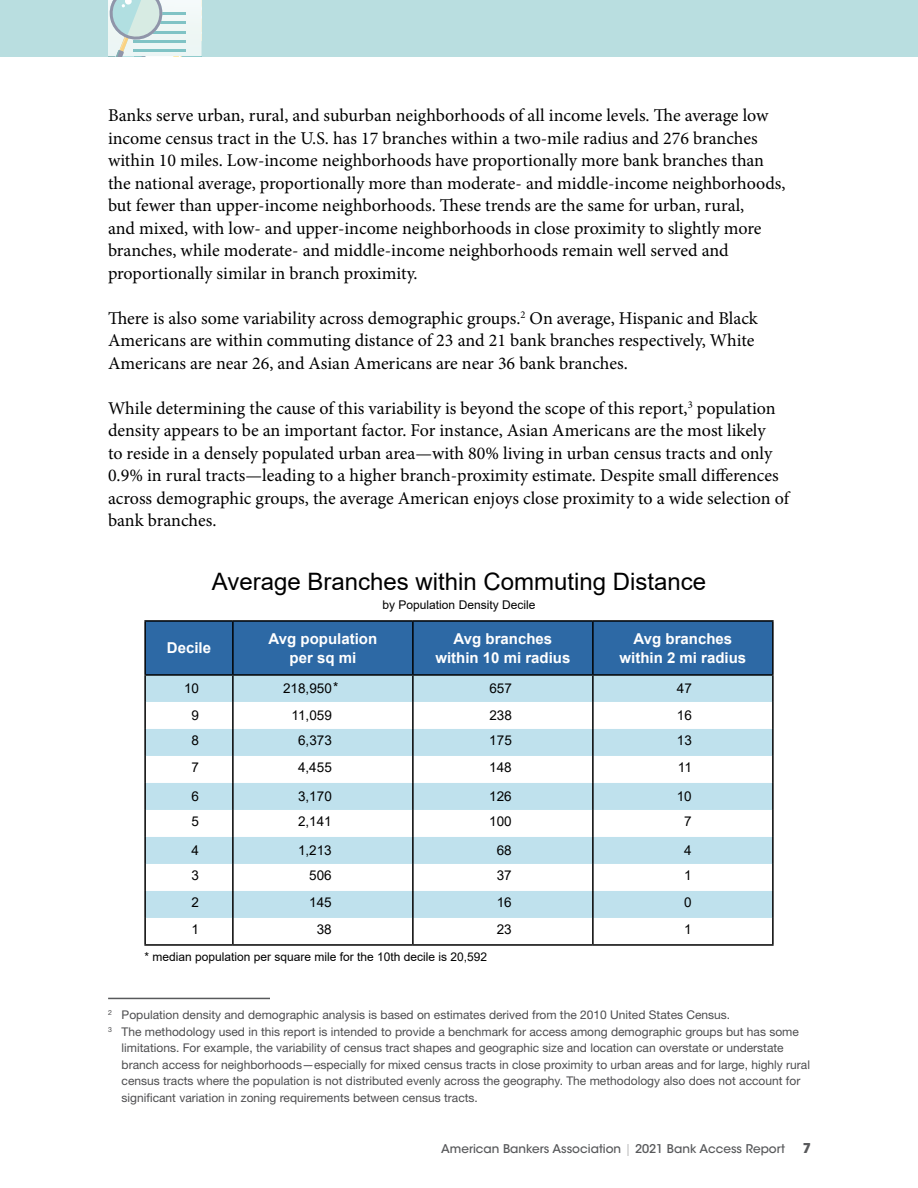
<style>
.page{position:relative;width:918px;height:1188px;background:#fff}
.page>*{position:absolute;margin:0;border:0;box-sizing:border-box;transform-origin:0 0}
.t1{font:24px "Arial";color:#000}
.t2{font:18px/22.5px "Minion Pro";color:#000}
.t3{font:700 15px/19.5px "Arial";color:#fff;text-align:center}
.t4{font:13.5px "Arial";color:#000}
.t5{font:700 13.5px "ITC Avant Garde Std";color:#58595b}
.t6{font:12px "Helvetica Neue LT Std";color:#4d4d4f}
.t7{font:12px "Arial";color:#000}
.t8{font:500 12px "ITC Avant Garde Std";color:#58595b}
.s1{font-weight:200}
</style>
<div class="page">
<div style="left:202px;top:0;width:716px;height:56px;background:#b9dee0"></div>
<div style="left:0;top:0;width:108px;height:56px;background:#b9dee0"></div>
<svg style="left:108px;top:0;width:94px;height:56px"></svg>
<hr style="left:108px;top:998px;width:162px;height:1px;background:#58595b">
<div style="left:146px;top:622px;width:626px;height:52px;background:#2d69a5"></div>
<svg style="left:146px;top:676px;width:626px;height:134px;fill:#bfe1ed"></svg>
<svg style="left:146px;top:837px;width:626px;height:81px;fill:#bfe1ed"></svg>
<hr style="left:144px;top:620px;width:89px;height:2px;background:#000">
<hr style="left:144px;top:622px;width:2px;height:52px;background:#000">
<hr style="left:233px;top:620px;width:180px;height:2px;background:#000">
<hr style="left:232px;top:622px;width:2px;height:52px;background:#000">
<hr style="left:413px;top:620px;width:180px;height:2px;background:#000">
<hr style="left:412px;top:622px;width:2px;height:52px;background:#000">
<hr style="left:593px;top:620px;width:181px;height:2px;background:#000">
<hr style="left:592px;top:622px;width:2px;height:52px;background:#000">
<hr style="left:772px;top:622px;width:2px;height:52px;background:#000">
<hr style="left:144px;top:674px;width:89px;height:2px;background:#000">
<hr style="left:144px;top:676px;width:2px;height:26px;background:#000">
<hr style="left:233px;top:674px;width:180px;height:2px;background:#000">
<hr style="left:232px;top:676px;width:2px;height:26px;background:#000">
<hr style="left:413px;top:674px;width:180px;height:2px;background:#000">
<hr style="left:412px;top:676px;width:2px;height:26px;background:#000">
<hr style="left:593px;top:674px;width:181px;height:2px;background:#000">
<hr style="left:592px;top:676px;width:2px;height:26px;background:#000">
<hr style="left:772px;top:676px;width:2px;height:26px;background:#000">
<hr style="left:144px;top:702px;width:2px;height:27px;background:#000">
<hr style="left:232px;top:702px;width:2px;height:27px;background:#000">
<hr style="left:412px;top:702px;width:2px;height:27px;background:#000">
<hr style="left:592px;top:702px;width:2px;height:27px;background:#000">
<hr style="left:772px;top:702px;width:2px;height:27px;background:#000">
<hr style="left:144px;top:729px;width:2px;height:27px;background:#000">
<hr style="left:232px;top:729px;width:2px;height:27px;background:#000">
<hr style="left:412px;top:729px;width:2px;height:27px;background:#000">
<hr style="left:592px;top:729px;width:2px;height:27px;background:#000">
<hr style="left:772px;top:729px;width:2px;height:27px;background:#000">
<hr style="left:144px;top:756px;width:2px;height:27px;background:#000">
<hr style="left:232px;top:756px;width:2px;height:27px;background:#000">
<hr style="left:412px;top:756px;width:2px;height:27px;background:#000">
<hr style="left:592px;top:756px;width:2px;height:27px;background:#000">
<hr style="left:772px;top:756px;width:2px;height:27px;background:#000">
<hr style="left:144px;top:783px;width:2px;height:27px;background:#000">
<hr style="left:232px;top:783px;width:2px;height:27px;background:#000">
<hr style="left:412px;top:783px;width:2px;height:27px;background:#000">
<hr style="left:592px;top:783px;width:2px;height:27px;background:#000">
<hr style="left:772px;top:783px;width:2px;height:27px;background:#000">
<hr style="left:144px;top:810px;width:2px;height:27px;background:#000">
<hr style="left:232px;top:810px;width:2px;height:27px;background:#000">
<hr style="left:412px;top:810px;width:2px;height:27px;background:#000">
<hr style="left:592px;top:810px;width:2px;height:27px;background:#000">
<hr style="left:772px;top:810px;width:2px;height:27px;background:#000">
<hr style="left:144px;top:837px;width:2px;height:27px;background:#000">
<hr style="left:232px;top:837px;width:2px;height:27px;background:#000">
<hr style="left:412px;top:837px;width:2px;height:27px;background:#000">
<hr style="left:592px;top:837px;width:2px;height:27px;background:#000">
<hr style="left:772px;top:837px;width:2px;height:27px;background:#000">
<hr style="left:144px;top:864px;width:2px;height:27px;background:#000">
<hr style="left:232px;top:864px;width:2px;height:27px;background:#000">
<hr style="left:412px;top:864px;width:2px;height:27px;background:#000">
<hr style="left:592px;top:864px;width:2px;height:27px;background:#000">
<hr style="left:772px;top:864px;width:2px;height:27px;background:#000">
<hr style="left:144px;top:891px;width:2px;height:27px;background:#000">
<hr style="left:232px;top:891px;width:2px;height:27px;background:#000">
<hr style="left:412px;top:891px;width:2px;height:27px;background:#000">
<hr style="left:592px;top:891px;width:2px;height:27px;background:#000">
<hr style="left:772px;top:891px;width:2px;height:27px;background:#000">
<hr style="left:144px;top:918px;width:2px;height:26px;background:#000">
<hr style="left:232px;top:918px;width:2px;height:26px;background:#000">
<hr style="left:412px;top:918px;width:2px;height:26px;background:#000">
<hr style="left:592px;top:918px;width:2px;height:26px;background:#000">
<hr style="left:772px;top:918px;width:2px;height:26px;background:#000">
<hr style="left:144px;top:944px;width:89px;height:2px;background:#000">
<hr style="left:233px;top:944px;width:180px;height:2px;background:#000">
<hr style="left:413px;top:944px;width:180px;height:2px;background:#000">
<hr style="left:593px;top:944px;width:181px;height:2px;background:#000">
<p class="t2" style="left:108px;top:104px;width:679px">Banks serve urban, rural, and suburban neighborhoods of all income levels. The average low income census tract in the U.S. has 17 branches within a two-mile radius and 276 branches within 10 miles. Low-income neighborhoods have proportionally more bank branches than the national average, proportionally more than moderate- and middle-income neighborhoods, but fewer than upper-income neighborhoods. These trends are the same for urban, rural,<br>and mixed, with low- and upper-income neighborhoods in close proximity to slightly more branches, while moderate- and middle-income neighborhoods remain well served and proportionally similar in branch proximity.</p>
<p class="t2" style="left:108px;top:307px;width:651px">There is also some variability across demographic groups.<sup>2</sup> On average, Hispanic and Black<br>Americans are within commuting distance of 23 and 21 bank branches respectively, White<br>Americans are near 26, and Asian Americans are near 36 bank branches.</p>
<p class="t2" style="left:108px;top:397px;width:683px">While determining the cause of this variability is beyond the scope of this report,<sup>3</sup> population density appears to be an important factor. For instance, Asian Americans are the most likely<br>to reside in a densely populated urban area—with 80% living in urban census tracts and only 0.9% in rural tracts—leading to a higher branch-proximity estimate. Despite small differences across demographic groups, the average American enjoys close proximity to a wide selection of bank branches.</p>
<h1 class="t1" style="left:212px;top:565px;width:496px">Average Branches within Commuting Distance</h1>
<p class="t7" style="left:383px;top:597px;width:154px">by Population Density Decile</p>
<p class="t3" style="left:167px;top:639px;width:46px">Decile</p>
<p class="t3" style="left:269px;top:629px;width:110px">Avg population per sq mi</p>
<p class="t3" style="left:435px;top:629px;width:137px">Avg branches within 10 mi radius</p>
<p class="t3" style="left:620px;top:629px;width:128px">Avg branches within 2 mi radius</p>
<p class="t4" style="left:184px;top:679px;width:17px">10</p>
<p class="t4" style="left:283px;top:679px;width:50px">218,950</p>
<p class="t4" style="left:489px;top:679px;width:24px">657</p>
<p class="t4" style="left:677px;top:679px;width:17px">47</p>
<p class="t4" style="left:192px;top:706px;width:9px">9</p>
<p class="t4" style="left:292px;top:706px;width:42px">11,059</p>
<p class="t4" style="left:489px;top:706px;width:24px">238</p>
<p class="t4" style="left:677px;top:706px;width:17px">16</p>
<p class="t4" style="left:192px;top:731px;width:9px">8</p>
<p class="t4" style="left:298px;top:731px;width:35px">6,373</p>
<p class="t4" style="left:489px;top:731px;width:24px">175</p>
<p class="t4" style="left:677px;top:731px;width:17px">13</p>
<p class="t4" style="left:192px;top:758px;width:9px">7</p>
<p class="t4" style="left:298px;top:758px;width:35px">4,455</p>
<p class="t4" style="left:489px;top:758px;width:24px">148</p>
<p class="t4" style="left:678px;top:758px;width:16px">11</p>
<p class="t4" style="left:192px;top:787px;width:9px">6</p>
<p class="t4" style="left:298px;top:787px;width:35px">3,170</p>
<p class="t4" style="left:489px;top:787px;width:24px">126</p>
<p class="t4" style="left:677px;top:787px;width:17px">10</p>
<p class="t4" style="left:192px;top:812px;width:9px">5</p>
<p class="t4" style="left:298px;top:812px;width:35px">2,141</p>
<p class="t4" style="left:489px;top:812px;width:24px">100</p>
<p class="t4" style="left:684px;top:812px;width:9px">7</p>
<p class="t4" style="left:192px;top:841px;width:9px">4</p>
<p class="t4" style="left:298px;top:841px;width:35px">1,213</p>
<p class="t4" style="left:497px;top:841px;width:17px">68</p>
<p class="t4" style="left:684px;top:841px;width:9px">4</p>
<p class="t4" style="left:192px;top:866px;width:9px">3</p>
<p class="t4" style="left:309px;top:866px;width:24px">506</p>
<p class="t4" style="left:497px;top:866px;width:17px">37</p>
<p class="t4" style="left:684px;top:866px;width:9px">1</p>
<p class="t4" style="left:192px;top:893px;width:9px">2</p>
<p class="t4" style="left:309px;top:893px;width:24px">145</p>
<p class="t4" style="left:497px;top:893px;width:17px">16</p>
<p class="t4" style="left:684px;top:893px;width:9px">0</p>
<p class="t4" style="left:192px;top:920px;width:9px">1</p>
<p class="t4" style="left:317px;top:920px;width:17px">38</p>
<p class="t4" style="left:497px;top:920px;width:17px">23</p>
<p class="t4" style="left:684px;top:920px;width:9px">1</p>
<p class="t4" style="left:333px;top:678px;width:7px">*</p>
<p class="t7" style="left:144px;top:949px;width:344px">* median population per square mile for the 10th decile is 20,592</p>
<p class="t6" style="left:108px;top:1008px;width:624px"><sup>2</sup> Population density and demographic analysis is based on estimates derived from the 2010 United States Census.</p>
<p class="t6" style="left:108px;top:1025px;width:692px"><sup>3</sup> The methodology used in this report is intended to provide a benchmark for access among demographic groups but has some</p>
<p class="t6" style="left:122px;top:1041px;width:664px">limitations. For example, the variability of census tract shapes and geographic size and location can overstate or understate</p>
<p class="t6" style="left:122px;top:1058px;width:690px">branch access for neighborhoods—especially for mixed census tracts in close proximity to urban areas and for large, highly rural</p>
<p class="t6" style="left:122px;top:1074px;width:680px">census tracts where the population is not distributed evenly across the geography. The methodology also does not account for</p>
<p class="t6" style="left:122px;top:1091px;width:358px">significant variation in zoning requirements between census tracts.</p>
<p class="t8" style="left:441px;top:1141px;width:345px">American Bankers Association <span class="s1">|</span> 2021 Bank Access Report</p>
<p class="t5" style="left:803px;top:1139px;width:10px">7</p>
</div>
